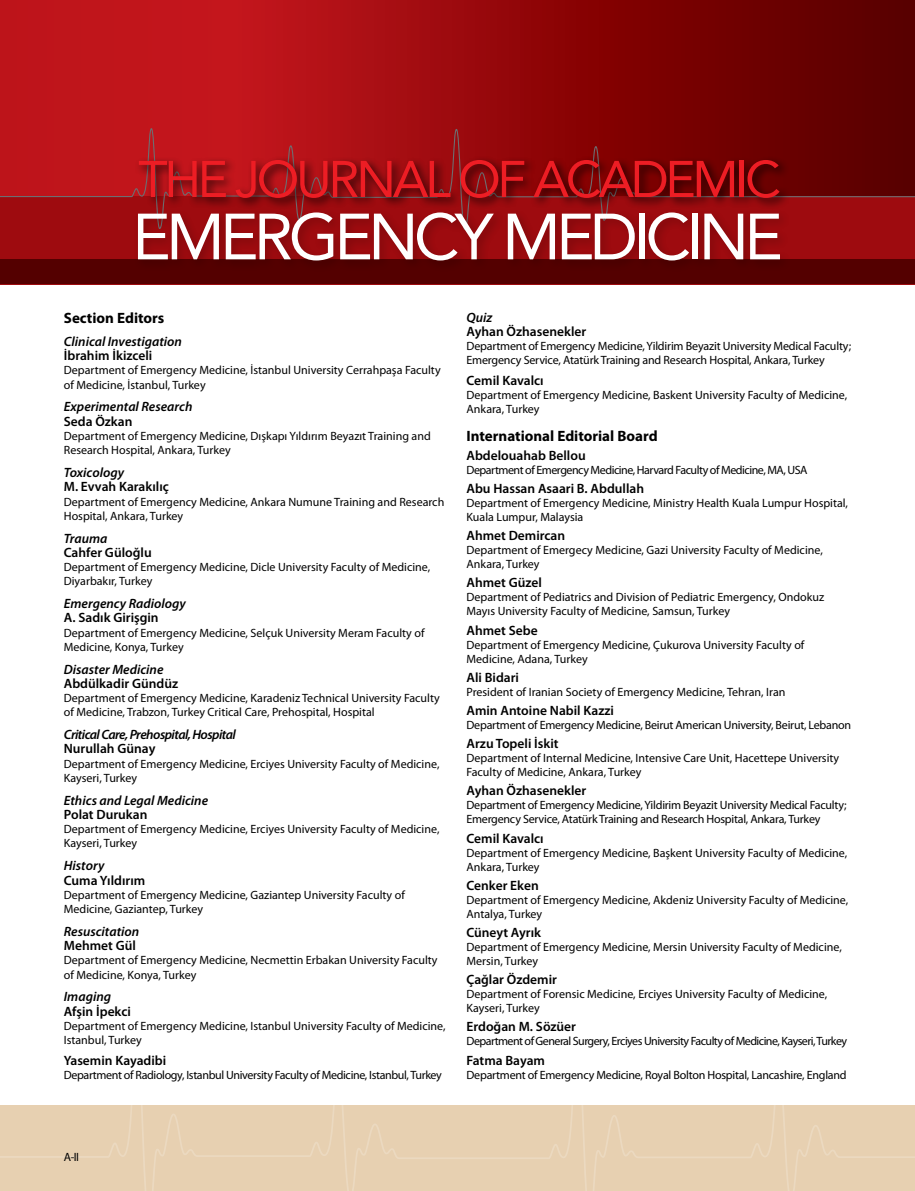
<style>
.page{position:relative;width:915px;height:1191px;background:#fff}
.page>*{position:absolute;margin:0;border:0;box-sizing:border-box;transform-origin:0 0}
.t1{font:64.5px "Avenir LT Std";letter-spacing:-.07em;color:#fff}
.t2{font:51px "Avenir LT Std";letter-spacing:-.065em;color:#ed1d24}
.t3{font:700 15px "Myriad Pro";color:#000}
.t4{font:600 13.5px "Myriad Pro";color:#000}
.t5{font:italic 600 13.5px "Myriad Pro";color:#000}
.t6{font:italic 600 13.5px "Myriad Pro";letter-spacing:-.04em;color:#000}
.t7{font:12px/14.2px "Myriad Pro";color:#000}
.t8{font:12px/14.1px "Myriad Pro";letter-spacing:-.02em;color:#000}
.t9{font:12px "Myriad Pro";letter-spacing:-.045em;color:#000}
.t10{font:12px "Myriad Pro";letter-spacing:-.03em;color:#000}
.t11{font:12px "Myriad Pro";letter-spacing:-.04em;color:#000}
</style>
<div class="page">
<svg style="left:0;top:0;width:914px;height:128px"></svg>
<div style="left:0;top:196px;width:914px;height:89px;background:#9e0b0f"></div>
<div style="left:0;top:259px;width:914px;height:25px;background:#540000"></div>
<svg style="left:0;top:128px;width:914px;height:70px"></svg>
<div style="left:134px;top:156px;width:656px;height:54px;background:#000;opacity:.75"></div>
<div style="left:134px;top:209px;width:658px;height:64px;background:#000;opacity:.2"></div>
<div style="left:0;top:1105px;width:914px;height:86px;background:#e7d0b1"></div>
<p class="t2" style="left:138px;top:149px;width:644px">THE JOURNAL OF ACADEMIC</p>
<p class="t1" style="left:132px;top:198px;width:651px">EMERGENCY MEDICINE</p>
<p class="t3" style="left:64px;top:308px;width:102px">Section Editors</p>
<p class="t5" style="left:64px;top:333px;width:120px">Clinical Investigation</p>
<p class="t4" style="left:64px;top:347px;width:90px">İbrahim İkizceli</p>
<p class="t7" style="left:64px;top:363px;width:378px">Department of Emergency Medicine, İstanbul University Cerrahpaşa Faculty of Medicine, İstanbul, Turkey</p>
<p class="t5" style="left:64px;top:398px;width:130px">Experimental Research</p>
<p class="t4" style="left:64px;top:412px;width:70px">Seda Özkan</p>
<p class="t7" style="left:64px;top:428px;width:368px">Department of Emergency Medicine, Dışkapı Yıldırım Beyazıt Training and<br>Research Hospital, Ankara, Turkey</p>
<p class="t5" style="left:64px;top:464px;width:62px">Toxicology</p>
<p class="t4" style="left:64px;top:478px;width:107px">M. Evvah Karakılıç</p>
<p class="t7" style="left:64px;top:494px;width:382px">Department of Emergency Medicine, Ankara Numune Training and Research<br>Hospital, Ankara, Turkey</p>
<p class="t5" style="left:64px;top:529px;width:45px">Trauma</p>
<p class="t4" style="left:64px;top:543px;width:89px">Cahfer Güloğlu</p>
<p class="t7" style="left:64px;top:560px;width:368px">Department of Emergency Medicine, Dicle University Faculty of Medicine,<br>Diyarbakır, Turkey</p>
<p class="t5" style="left:64px;top:595px;width:124px">Emergency Radiology</p>
<p class="t4" style="left:64px;top:609px;width:96px">A. Sadık Girişgin</p>
<p class="t7" style="left:64px;top:625px;width:362px">Department of Emergency Medicine, Selçuk University Meram Faculty of<br>Medicine, Konya, Turkey</p>
<p class="t5" style="left:64px;top:660px;width:101px">Disaster Medicine</p>
<p class="t4" style="left:64px;top:675px;width:116px">Abdülkadir Gündüz</p>
<p class="t7" style="left:64px;top:691px;width:377px">Department of Emergency Medicine, Karadeniz Technical University Faculty of Medicine, Trabzon, Turkey Critical Care, Prehospital, Hospital</p>
<p class="t6" style="left:64px;top:726px;width:174px">Critical Care, Prehospital, Hospital</p>
<p class="t4" style="left:64px;top:740px;width:93px">Nurullah Günay</p>
<p class="t7" style="left:64px;top:756px;width:377px">Department of Emergency Medicine, Erciyes University Faculty of Medicine,<br>Kayseri, Turkey</p>
<p class="t5" style="left:64px;top:791px;width:146px">Ethics and Legal Medicine</p>
<p class="t4" style="left:64px;top:806px;width:85px">Polat Durukan</p>
<p class="t7" style="left:64px;top:822px;width:377px">Department of Emergency Medicine, Erciyes University Faculty of Medicine,<br>Kayseri, Turkey</p>
<p class="t5" style="left:64px;top:857px;width:42px">History</p>
<p class="t4" style="left:64px;top:871px;width:83px">Cuma Yıldırım</p>
<p class="t7" style="left:64px;top:887px;width:342px">Department of Emergency Medicine, Gaziantep University Faculty of<br>Medicine, Gaziantep, Turkey</p>
<p class="t5" style="left:64px;top:922px;width:77px">Resuscitation</p>
<p class="t4" style="left:64px;top:937px;width:74px">Mehmet Gül</p>
<p class="t7" style="left:64px;top:953px;width:375px">Department of Emergency Medicine, Necmettin Erbakan University Faculty of Medicine, Konya, Turkey</p>
<p class="t5" style="left:64px;top:988px;width:49px">Imaging</p>
<p class="t4" style="left:64px;top:1002px;width:69px">Afşin İpekci</p>
<p class="t7" style="left:64px;top:1018px;width:383px">Department of Emergency Medicine, Istanbul University Faculty of Medicine,<br>Istanbul, Turkey</p>
<p class="t4" style="left:64px;top:1051px;width:104px">Yasemin Kayadibi</p>
<p class="t10" style="left:64px;top:1067px;width:379px">Department of Radiology, Istanbul University Faculty of Medicine, Istanbul, Turkey</p>
<p class="t5" style="left:466px;top:309px;width:27px">Quiz</p>
<p class="t4" style="left:466px;top:323px;width:121px">Ayhan Özhasenekler</p>
<p class="t7" style="left:466px;top:339px;width:386px">Department of Emergency Medicine, Yildirim Beyazit University Medical Faculty;<br>Emergency Service, Atatürk Training and Research Hospital, Ankara, Turkey</p>
<p class="t4" style="left:466px;top:371px;width:79px">Cemil Kavalcı</p>
<p class="t7" style="left:466px;top:387px;width:382px">Department of Emergency Medicine, Baskent University Faculty of Medicine,<br>Ankara, Turkey</p>
<p class="t3" style="left:466px;top:426px;width:193px">International Editorial Board</p>
<p class="t4" style="left:466px;top:447px;width:121px">Abdelouahab Bellou</p>
<p class="t11" style="left:466px;top:462px;width:342px">Department of Emergency Medicine, Harvard Faculty of Medicine, MA, USA</p>
<p class="t4" style="left:466px;top:480px;width:179px">Abu Hassan Asaari B. Abdullah</p>
<p class="t7" style="left:466px;top:496px;width:383px">Department of Emergency Medicine, Ministry Health Kuala Lumpur Hospital,<br>Kuala Lumpur, Malaysia</p>
<p class="t4" style="left:466px;top:527px;width:100px">Ahmet Demircan</p>
<p class="t7" style="left:466px;top:543px;width:358px">Department of Emergecy Medicine, Gazi University Faculty of Medicine,<br>Ankara, Turkey</p>
<p class="t4" style="left:466px;top:574px;width:77px">Ahmet Güzel</p>
<p class="t7" style="left:466px;top:590px;width:359px">Department of Pediatrics and Division of Pediatric Emergency, Ondokuz<br>Mayıs University Faculty of Medicine, Samsun, Turkey</p>
<p class="t4" style="left:466px;top:621px;width:73px">Ahmet Sebe</p>
<p class="t7" style="left:466px;top:637px;width:339px">Department of Emergency Medicine, Çukurova University Faculty of<br>Medicine, Adana, Turkey</p>
<p class="t4" style="left:466px;top:668px;width:54px">Ali Bidari</p>
<p class="t7" style="left:466px;top:684px;width:320px">President of Iranian Society of Emergency Medicine, Tehran, Iran</p>
<p class="t4" style="left:466px;top:702px;width:149px">Amin Antoine Nabil Kazzi</p>
<p class="t8" style="left:466px;top:717px;width:386px">Department of Emergency Medicine, Beirut American University, Beirut, Lebanon</p>
<p class="t4" style="left:466px;top:735px;width:94px">Arzu Topeli İskit</p>
<p class="t7" style="left:466px;top:751px;width:374px">Department of Internal Medicine, Intensive Care Unit, Hacettepe University<br>Faculty of Medicine, Ankara, Turkey</p>
<p class="t4" style="left:466px;top:782px;width:121px">Ayhan Özhasenekler</p>
<p class="t8" style="left:466px;top:798px;width:381px">Department of Emergency Medicine, Yildirim Beyazit University Medical Faculty;<br>Emergency Service, Atatürk Training and Research Hospital, Ankara, Turkey</p>
<p class="t4" style="left:466px;top:829px;width:79px">Cemil Kavalcı</p>
<p class="t7" style="left:466px;top:845px;width:382px">Department of Emergency Medicine, Başkent University Faculty of Medicine,<br>Ankara, Turkey</p>
<p class="t4" style="left:466px;top:876px;width:74px">Cenker Eken</p>
<p class="t7" style="left:466px;top:892px;width:383px">Department of Emergency Medicine, Akdeniz University Faculty of Medicine,<br>Antalya, Turkey</p>
<p class="t4" style="left:466px;top:923px;width:76px">Cüneyt Ayrık</p>
<p class="t7" style="left:466px;top:939px;width:376px">Department of Emergency Medicine, Mersin University Faculty of Medicine,<br>Mersin, Turkey</p>
<p class="t4" style="left:466px;top:971px;width:92px">Çağlar Özdemir</p>
<p class="t7" style="left:466px;top:987px;width:362px">Department of Forensic Medicine, Erciyes University Faculty of Medicine,<br>Kayseri, Turkey</p>
<p class="t4" style="left:466px;top:1018px;width:111px">Erdoğan M. Sözüer</p>
<p class="t9" style="left:466px;top:1034px;width:382px">Department of General Surgery, Erciyes University Faculty of Medicine, Kayseri, Turkey</p>
<p class="t4" style="left:466px;top:1051px;width:80px">Fatma Bayam</p>
<p class="t8" style="left:466px;top:1067px;width:381px">Department of Emergency Medicine, Royal Bolton Hospital, Lancashire, England</p>
<p class="t7" style="left:64px;top:1149px;width:17px">A-II</p>
</div>
